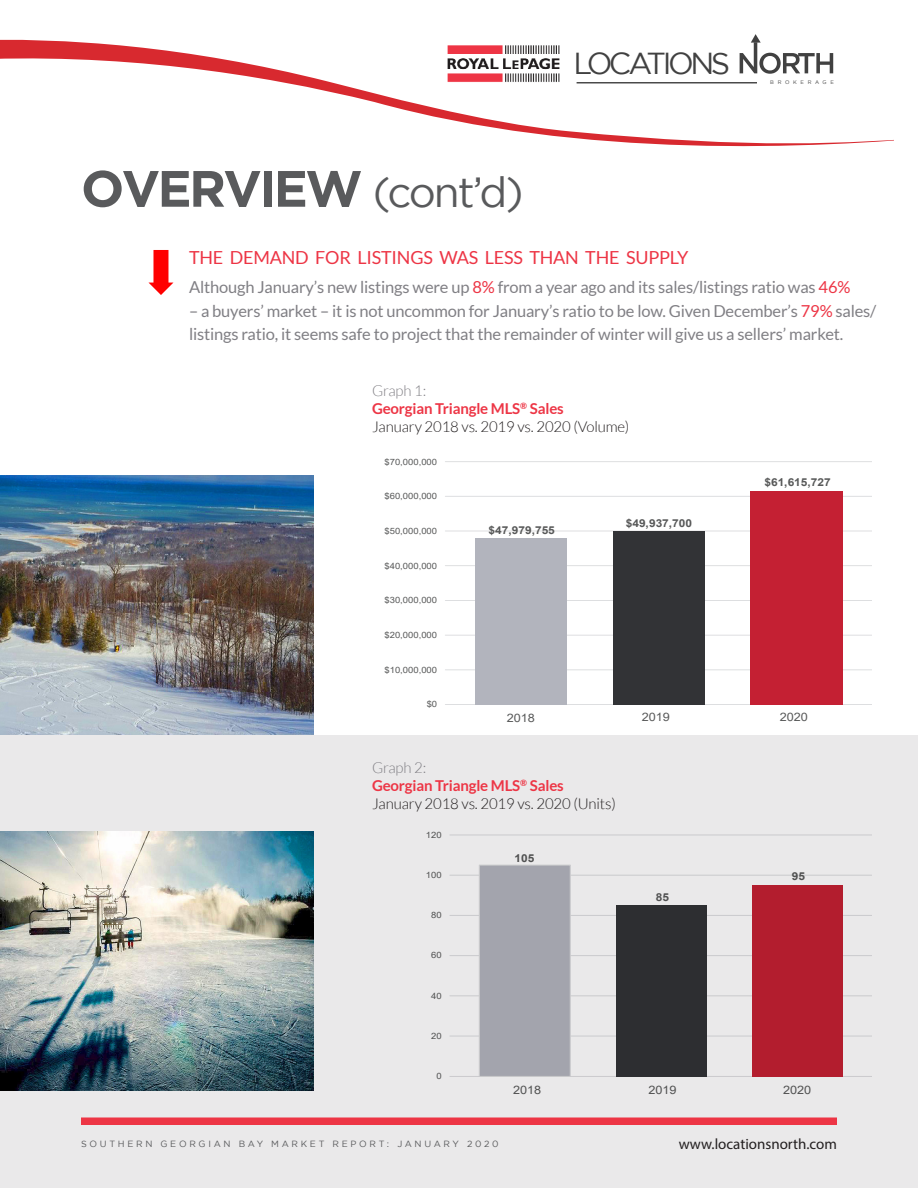
<style>
.page{position:relative;width:918px;height:1188px;background:#fff}
.page>*{position:absolute;margin:0;border:0;box-sizing:border-box;transform-origin:0 0}
.t1{font:700 51px "Gotham";letter-spacing:-.05em;color:#595a5c}
.t2{font:30.3px "Gotham";letter-spacing:-.115em;color:#414141}
.t3{font:18px "Lato";letter-spacing:-.01em;color:#ed3545}
.t4{font:16.5px/23.4px "Lato";letter-spacing:-.01em;color:#807f84}
.t5{font:300 15px "Lato";letter-spacing:-.01em;color:#231f20}
.t6{font:700 15px/18px "Lato";letter-spacing:-.01em;color:#ed3545}
.t7{font:15px "Myriad Pro";color:#231f20}
.t8{font:11.7px "Arial";letter-spacing:-.005em;color:#585959;scale:1.09 1}
.t9{font:700 10.95px "Arial";color:#585959;scale:1.09 1}
.t10{font:9px "Gotham";letter-spacing:.3em;color:#595a5c}
.t11{font:8.7px "Arial";letter-spacing:.005em;color:#585959;scale:1.09 1}
.t12{font:5.25px "Gotham";letter-spacing:.7em;color:#414141}
.s1{font-weight:400;font-size:42px}
.s2{color:#ed3545}
.s3{font-weight:300;color:#807f84}
</style>
<div class="page">
<div style="left:0;top:735px;width:918px;height:453px;background:#eae9ea"></div>
<svg style="left:149px;top:250px;width:24px;height:45px"></svg>
<div style="left:81px;top:1118px;width:756px;height:7px;background:#ed3545"></div>
<img style="left:0;top:831px;width:314px;height:260px">
<img style="left:0;top:476px;width:314px;height:259px">
<hr style="left:450px;top:1076px;width:422px;height:1px;background:#dcdddf">
<hr style="left:450px;top:1036px;width:422px;height:1px;background:#dcdddf">
<hr style="left:450px;top:996px;width:422px;height:1px;background:#dcdddf">
<hr style="left:450px;top:955px;width:422px;height:1px;background:#dcdddf">
<hr style="left:450px;top:915px;width:422px;height:1px;background:#dcdddf">
<hr style="left:450px;top:875px;width:422px;height:1px;background:#dcdddf">
<hr style="left:450px;top:835px;width:422px;height:1px;background:#dcdddf">
<div style="left:479px;top:865px;width:91px;height:211px;background:#a3a4ad"></div>
<div style="left:479px;top:865px;width:92px;height:212px;border:1px solid #dcdddf"></div>
<div style="left:616px;top:905px;width:90px;height:171px;background:#323336"></div>
<div style="left:752px;top:885px;width:91px;height:191px;background:#b31d2e"></div>
<hr style="left:445px;top:704px;width:427px;height:1px;background:#dcdddf">
<hr style="left:445px;top:670px;width:427px;height:1px;background:#dcdddf">
<hr style="left:445px;top:635px;width:427px;height:1px;background:#dcdddf">
<hr style="left:445px;top:600px;width:427px;height:1px;background:#dcdddf">
<hr style="left:445px;top:565px;width:427px;height:1px;background:#dcdddf">
<hr style="left:445px;top:531px;width:427px;height:1px;background:#dcdddf">
<hr style="left:445px;top:496px;width:427px;height:1px;background:#dcdddf">
<hr style="left:445px;top:461px;width:427px;height:1px;background:#dcdddf">
<div style="left:475px;top:538px;width:92px;height:167px;background:#b2b4bd"></div>
<div style="left:613px;top:531px;width:92px;height:174px;background:#323336"></div>
<div style="left:751px;top:491px;width:92px;height:214px;background:#c42033"></div>
<svg style="left:0;top:37px;width:894px;height:110px"></svg>
<p class="t1" style="left:81px;top:159px;width:444px">OVERVIEW <span class="s1">(cont’d)</span></p>
<h2 class="t2" style="left:573px;top:46px;width:158px">LOCATIONS</h2>
<p class="t12" style="left:770px;top:80px;width:65px">BROKERAGE</p>
<p class="t3" style="left:189px;top:247px;width:501px">THE DEMAND FOR LISTINGS WAS LESS THAN THE SUPPLY</p>
<p class="t4" style="left:189px;top:275px;width:663px">Although January’s new listings were up <span class="s2">8%</span> from a year ago and its sales/listings ratio was <span class="s2">46%</span></p>
<p class="t4" style="left:189px;top:299px;width:689px">– a buyers’ market – it is not uncommon for January’s ratio to be low. Given December’s <span class="s2">79%</span> sales/ listings ratio, it seems safe to project that the remainder of winter will give us a sellers’ market.</p>
<p class="t6" style="left:372px;top:381px;width:193px"><span class="s3">Graph 1:<br></span>Georgian Triangle MLS<sup>®</sup> Sales</p>
<p class="t5" style="left:372px;top:419px;width:259px">January 2018 vs. 2019 vs. 2020 (Volume)</p>
<p class="t11" style="left:385px;top:455px;width:50px">$70,000,000</p>
<p class="t11" style="left:385px;top:490px;width:50px">$60,000,000</p>
<p class="t11" style="left:385px;top:525px;width:50px">$50,000,000</p>
<p class="t11" style="left:385px;top:560px;width:50px">$40,000,000</p>
<p class="t11" style="left:385px;top:594px;width:50px">$30,000,000</p>
<p class="t11" style="left:385px;top:629px;width:50px">$20,000,000</p>
<p class="t11" style="left:385px;top:664px;width:50px">$10,000,000</p>
<p class="t11" style="left:427px;top:698px;width:11px">$0</p>
<p class="t9" style="left:489px;top:522px;width:62px">$47,979,755</p>
<p class="t9" style="left:626px;top:515px;width:62px">$49,937,700</p>
<p class="t9" style="left:764px;top:474px;width:62px">$61,615,727</p>
<p class="t8" style="left:507px;top:709px;width:27px">2018</p>
<p class="t8" style="left:642px;top:709px;width:27px">2019</p>
<p class="t8" style="left:780px;top:709px;width:27px">2020</p>
<p class="t6" style="left:372px;top:758px;width:193px"><span class="s3">Graph 2:<br></span>Georgian Triangle MLS<sup>®</sup> Sales</p>
<p class="t5" style="left:372px;top:795px;width:245px">January 2018 vs. 2019 vs. 2020 (Units)</p>
<p class="t11" style="left:426px;top:829px;width:16px">120</p>
<p class="t11" style="left:426px;top:869px;width:16px">100</p>
<p class="t11" style="left:431px;top:909px;width:11px">80</p>
<p class="t11" style="left:431px;top:949px;width:11px">60</p>
<p class="t11" style="left:431px;top:990px;width:11px">40</p>
<p class="t11" style="left:431px;top:1030px;width:11px">20</p>
<p class="t11" style="left:436px;top:1070px;width:6px">0</p>
<p class="t9" style="left:515px;top:850px;width:20px">105</p>
<p class="t9" style="left:656px;top:889px;width:14px">85</p>
<p class="t9" style="left:792px;top:868px;width:14px">95</p>
<p class="t8" style="left:513px;top:1082px;width:27px">2018</p>
<p class="t8" style="left:648px;top:1082px;width:27px">2019</p>
<p class="t8" style="left:783px;top:1082px;width:27px">2020</p>
<p class="t10" style="left:81px;top:1139px;width:419px">SOUTHERN GEORGIAN BAY MARKET REPORT: JANUARY 2020</p>
<p class="t7" style="left:679px;top:1134px;width:160px">www.locationsnorth.com</p>
</div>
